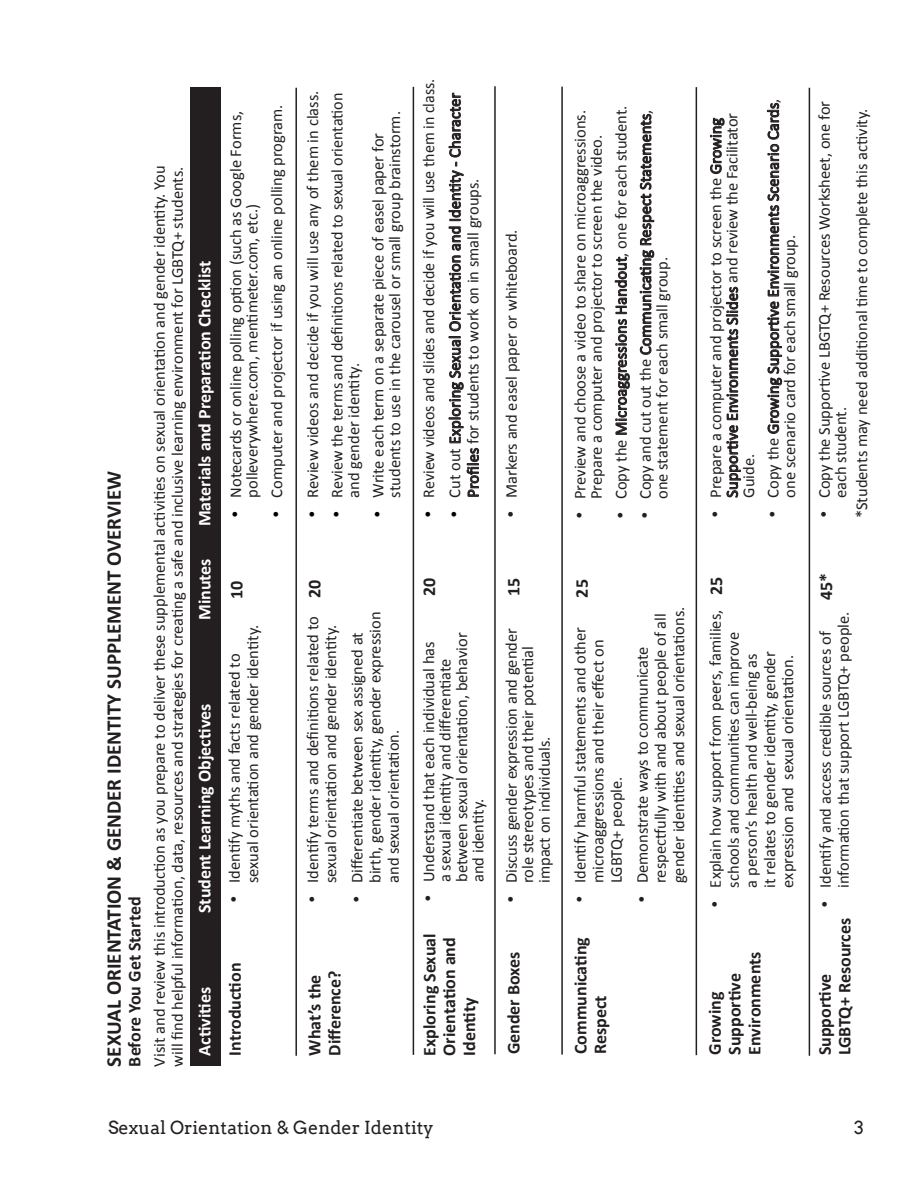
<style>
.page{position:relative;width:918px;height:1188px;background:#fff}
.page>*{position:absolute;margin:0;border:0;box-sizing:border-box;transform-origin:0 0}
.header_bold{font:700 21px "Calibri";color:#231f20}
.t1{font:700 18px/19.8px "Calibri";color:#231f20}
.t2{font:700 18px "Calibri";color:#fff}
.t3{font:18px "Arvo";color:#231f20}
.Body_text{font:16.5px/18.1px "Calibri";color:#231f20}
.s1{color:#000}
</style>
<div class="page">
<div style="left:190px;top:88px;width:31px;height:978px;background:#231f20"></div>
<hr style="left:295px;top:88px;width:2px;height:968px;background:#231f20">
<hr style="left:413px;top:87px;width:1px;height:968px;background:#231f20">
<hr style="left:561px;top:87px;width:2px;height:968px;background:#231f20">
<hr style="left:494px;top:86px;width:2px;height:968px;background:#231f20">
<hr style="left:696px;top:87px;width:1px;height:968px;background:#231f20">
<hr style="left:809px;top:88px;width:1px;height:968px;background:#231f20">
<p class="header_bold" style="left:100px;top:1067px;width:597px;rotate:-90deg">SEXUAL ORIENTATION &amp; GENDER IDENTITY SUPPLEMENT OVERVIEW</p>
<p class="t1" style="left:125px;top:1067px;width:172px;rotate:-90deg">Before You Get Started</p>
<p class="Body_text" style="left:150px;top:1067px;width:903px;rotate:-90deg">Visit and review this introduction as you prepare to deliver these supplemental activities on sexual orientation and gender identity. You will find helpful information, data, resources and strategies for creating a safe and inclusive learning environment for LGBTQ+ students.</p>
<p class="t2" style="left:193px;top:526px;width:267px;rotate:-90deg">Materials and Preparation Checklist</p>
<p class="t2" style="left:193px;top:620px;width:63px;rotate:-90deg">Minutes</p>
<p class="t2" style="left:193px;top:913px;width:211px;rotate:-90deg">Student Learning Objectives</p>
<p class="t2" style="left:193px;top:1056px;width:70px;rotate:-90deg">Activities</p>
<p class="Body_text" style="left:227px;top:498px;width:388px;line-height:16.5px;text-indent:-20px;rotate:-90deg"><span class="s1">•</span> Notecards or online polling option (such as Google Forms, polleverywhere.com, mentimeter.com, etc.)</p>
<p class="Body_text" style="left:268px;top:518px;width:415px;rotate:-90deg"><span class="s1">•</span> Computer and projector if using an online polling program.</p>
<p class="t1" style="left:227px;top:599px;width:20px;rotate:-90deg">10</p>
<p class="Body_text" style="left:225px;top:883px;width:260px;text-indent:-20px;rotate:-90deg">• Identify myths and facts related to sexual orientation and gender identity.</p>
<p class="t1" style="left:225px;top:1056px;width:95px;rotate:-90deg">Introduction</p>
<p class="Body_text" style="left:304px;top:518px;width:429px;rotate:-90deg"><span class="s1">•</span> Review videos and decide if you will use any of them in class.</p>
<p class="Body_text" style="left:329px;top:498px;width:406px;line-height:16.5px;text-indent:-20px;rotate:-90deg"><span class="s1">•</span> Review the terms and definitions related to sexual orientation and gender identity.</p>
<p class="Body_text" style="left:370px;top:498px;width:388px;line-height:16.5px;text-indent:-20px;rotate:-90deg"><span class="s1">•</span> Write each term on a separate piece of easel paper for students to use in the carousel or small group brainstorm.</p>
<p class="Body_text" style="left:420px;top:518px;width:441px;rotate:-90deg"><span class="s1">•</span> Review videos and slides and decide if you will use them in class.</p>
<p class="Body_text" style="left:446px;top:498px;width:406px;text-indent:-20px;rotate:-90deg"><span class="s1">•</span> Cut out Exploring Sexual Orientation and Identity - Character<br>Profiles for students to work on in small groups.</p>
<p class="Body_text" style="left:502px;top:518px;width:290px;rotate:-90deg">• Markers and easel paper or whiteboard.</p>
<p class="Body_text" style="left:572px;top:519px;width:411px;line-height:16.5px;text-align:center;rotate:-90deg">• Preview and choose a video to share on microaggressions.<br>Prepare a computer and projector to screen the video.</p>
<p class="Body_text" style="left:612px;top:519px;width:415px;rotate:-90deg">• Copy the Microaggressions Handout, one for each student.</p>
<p class="Body_text" style="left:637px;top:499px;width:391px;line-height:16.5px;text-indent:-20px;rotate:-90deg">• Copy and cut out the Communicating Respect Statements, one statement for each small group.</p>
<p class="t1" style="left:305px;top:598px;width:20px;rotate:-90deg">20</p>
<p class="Body_text" style="left:304px;top:883px;width:268px;text-indent:-20px;rotate:-90deg">• Identify terms and definitions related to sexual orientation and gender identity.</p>
<p class="Body_text" style="left:348px;top:883px;width:273px;text-indent:-20px;rotate:-90deg">• Differentiate between sex assigned at birth, gender identity, gender expression and sexual orientation.</p>
<p class="t1" style="left:305px;top:1056px;width:87px;rotate:-90deg">What’s the<br>Difference?</p>
<p class="t1" style="left:419px;top:596px;width:20px;rotate:-90deg">20</p>
<p class="Body_text" style="left:420px;top:882px;width:251px;line-height:16.5px;text-indent:-20px;rotate:-90deg">• Understand that each individual has a sexual identity and differentiate between sexual orientation, behavior and identity.</p>
<p class="t1" style="left:420px;top:1056px;width:124px;rotate:-90deg">Exploring Sexual<br>Orientation and<br>Identity</p>
<p class="t1" style="left:503px;top:596px;width:20px;rotate:-90deg">15</p>
<p class="Body_text" style="left:503px;top:883px;width:256px;line-height:16.5px;text-indent:-20px;rotate:-90deg">• Discuss gender expression and gender role stereotypes and their potential impact on individuals.</p>
<p class="t1" style="left:503px;top:1054px;width:104px;rotate:-90deg">Gender Boxes</p>
<p class="t1" style="left:572px;top:598px;width:20px;rotate:-90deg">25</p>
<p class="Body_text" style="left:571px;top:883px;width:258px;text-indent:-20px;rotate:-90deg">• Identify harmful statements and other microaggressions and their effect on<br>LGBTQ+ people.</p>
<p class="Body_text" style="left:633px;top:883px;width:278px;text-indent:-20px;rotate:-90deg">• Demonstrate ways to communicate respectfully with and about people of all gender identities and sexual orientations.</p>
<p class="t1" style="left:571px;top:1054px;width:119px;rotate:-90deg">Communicating<br>Respect</p>
<p class="Body_text" style="left:707px;top:498px;width:386px;line-height:16.5px;text-indent:-20px;rotate:-90deg">• Prepare a computer and projector to screen the Growing<br>Supportive Environments Slides and review the Facilitator<br>Guide.</p>
<p class="Body_text" style="left:765px;top:498px;width:401px;line-height:16.5px;text-indent:-20px;rotate:-90deg">• Copy the Growing Supportive Environments Scenario Cards, one scenario card for each small group.</p>
<p class="Body_text" style="left:816px;top:498px;width:399px;line-height:16.5px;text-indent:-20px;rotate:-90deg">• Copy the Supportive LBGTQ+ Resources Worksheet, one for each student.</p>
<p class="Body_text" style="left:853px;top:518px;width:411px;rotate:-90deg">*Students may need additional time to complete this activity.</p>
<p class="t1" style="left:706px;top:595px;width:20px;rotate:-90deg">25</p>
<p class="Body_text" style="left:706px;top:888px;width:279px;text-indent:-20px;rotate:-90deg">• Explain how support from peers, families, schools and communities can improve<br>a person’s health and well-being as<br>it relates to gender identity, gender expression and sexual orientation.</p>
<p class="t1" style="left:705px;top:1055px;width:105px;rotate:-90deg">Growing<br>Supportive<br>Environments</p>
<p class="t1" style="left:816px;top:600px;width:29px;rotate:-90deg">45*</p>
<p class="Body_text" style="left:816px;top:888px;width:278px;text-indent:-20px;rotate:-90deg">• Identify and access credible sources of information that support LGBTQ+ people.</p>
<p class="t1" style="left:815px;top:1055px;width:139px;rotate:-90deg">Supportive<br>LGBTQ+ Resources</p>
<p class="t3" style="left:108px;top:1117px;width:327px">Sexual Orientation &amp; Gender Identity</p>
<p class="t3" style="left:854px;top:1116px;width:11px">3</p>
</div>
